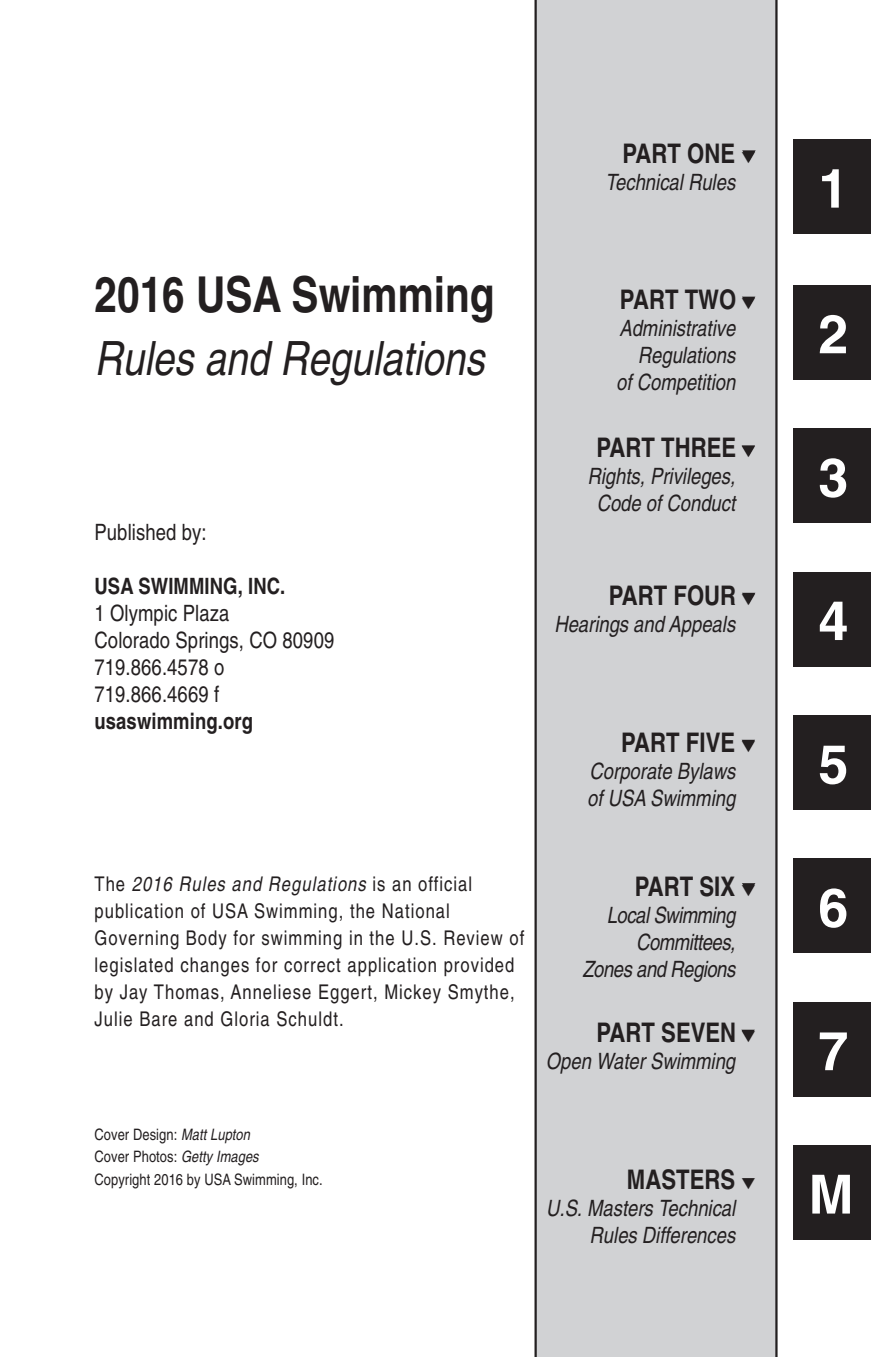
<style>
.page{position:relative;width:871px;height:1357px;background:#fff}
.page>*{position:absolute;margin:0;border:0;box-sizing:border-box;transform-origin:0 0}
.t1{font:700 54px "Helvetica";color:#fff}
.t2{font:700 condensed 49.5px "Helvetica";color:#231f20}
.t3{font:italic condensed 47.25px "Helvetica";color:#231f20}
.t4{font:700 condensed 27px "Helvetica";color:#231f20}
.t5{font:italic condensed 22.5px/27px "Helvetica";color:#231f20;text-align:center}
.t6{font:condensed 22.5px "Helvetica";letter-spacing:.005em;color:#231f20}
.t7{font:italic condensed 22.5px/27px "Helvetica";letter-spacing:-.02em;color:#231f20;text-align:right}
.t8{font:700 condensed 22.5px "Helvetica";letter-spacing:.005em;color:#231f20}
.Sub_Head{font:condensed 20.25px/27px "Helvetica";letter-spacing:.05em;color:#231f20}
.Indent_5{font:condensed 15.75px/22.5px "Helvetica";letter-spacing:.005em;color:#231f20}
.s1{font-style:italic}
</style>
<div class="page">
<div style="left:793px;top:140px;width:78px;height:94px;background:#231f20"></div>
<div style="left:793px;top:285px;width:78px;height:95px;background:#231f20"></div>
<div style="left:793px;top:428px;width:78px;height:95px;background:#231f20"></div>
<div style="left:793px;top:572px;width:78px;height:94px;background:#231f20"></div>
<div style="left:793px;top:715px;width:78px;height:95px;background:#231f20"></div>
<div style="left:793px;top:859px;width:78px;height:94px;background:#231f20"></div>
<div style="left:793px;top:1002px;width:78px;height:94px;background:#231f20"></div>
<div style="left:793px;top:1145px;width:78px;height:95px;background:#231f20"></div>
<div style="left:534px;top:0;width:243px;height:1357px;background:#d1d2d4"></div>
<svg style="left:742px;top:150px;width:13px;height:11px"></svg>
<svg style="left:742px;top:297px;width:13px;height:11px"></svg>
<svg style="left:741px;top:445px;width:14px;height:11px"></svg>
<svg style="left:742px;top:593px;width:13px;height:11px"></svg>
<svg style="left:741px;top:740px;width:14px;height:11px"></svg>
<svg style="left:742px;top:883px;width:13px;height:11px"></svg>
<svg style="left:741px;top:1030px;width:14px;height:10px"></svg>
<p class="t4" style="left:622px;top:137px;width:135px">PART ONE ▼</p>
<p class="t5" style="left:605px;top:168px;width:131px">Technical Rules</p>
<p class="t2" style="left:94px;top:264px;width:402px">2016 USA Swimming</p>
<p class="t3" style="left:94px;top:331px;width:391px">Rules and Regulations</p>
<p class="t6" style="left:94px;top:518px;width:114px">Published by:</p>
<p class="t8" style="left:94px;top:572px;width:192px">USA SWIMMING, INC.</p>
<p class="t6" style="left:94px;top:599px;width:136px">1 Olympic Plaza</p>
<p class="t6" style="left:94px;top:626px;width:241px">Colorado Springs, CO 80909</p>
<p class="t6" style="left:94px;top:653px;width:131px">719.866.4578 o</p>
<p class="t6" style="left:94px;top:680px;width:126px">719.866.4669 f</p>
<p class="t8" style="left:94px;top:707px;width:160px">usaswimming.org</p>
<p class="t4" style="left:620px;top:283px;width:137px">PART TWO ▼</p>
<p class="t5" style="left:619px;top:315px;width:117px">Administrative</p>
<p class="t5" style="left:638px;top:342px;width:99px">Regulations</p>
<p class="t5" style="left:616px;top:369px;width:120px">of Competition</p>
<p class="t4" style="left:596px;top:431px;width:161px">PART THREE ▼</p>
<p class="t5" style="left:587px;top:463px;width:149px">Rights, Privileges,<br>Code of Conduct</p>
<p class="t4" style="left:609px;top:579px;width:148px">PART FOUR ▼</p>
<p class="t5" style="left:554px;top:610px;width:182px">Hearings and Appeals</p>
<p class="t4" style="left:621px;top:726px;width:136px">PART FIVE ▼</p>
<p class="t5" style="left:587px;top:758px;width:149px;text-align:left">Corporate Bylaws of USA Swimming</p>
<p class="Sub_Head" style="left:94px;top:870px;width:431px">The <span class="s1">2016 Rules and Regulations</span> is an official publication of USA Swimming, the National Governing Body for swimming in the U.S. Review of legislated changes for correct application provided by Jay Thomas, Anneliese Eggert, Mickey Smythe, Julie Bare and Gloria Schuldt.</p>
<p class="Indent_5" style="left:94px;top:1123px;width:230px">Cover Design: <span class="s1">Matt Lupton<br></span>Cover Photos: <span class="s1">Getty Images<br></span>Copyright 2016 by USA Swimming, Inc.</p>
<p class="t4" style="left:635px;top:869px;width:122px">PART SIX ▼</p>
<p class="t7" style="left:582px;top:901px;width:154px">Local Swimming<br>Committees,<br>Zones and Regions</p>
<p class="t4" style="left:596px;top:1016px;width:161px">PART SEVEN ▼</p>
<p class="t5" style="left:546px;top:1048px;width:191px">Open Water Swimming</p>
<p class="t4" style="left:627px;top:1163px;width:130px">MASTERS ▼</p>
<p class="t5" style="left:546px;top:1194px;width:191px;text-align:right">U.S. Masters Technical<br>Rules Differences</p>
<p class="t1" style="left:818px;top:156px;width:32px">1</p>
<p class="t1" style="left:818px;top:301px;width:32px">2</p>
<p class="t1" style="left:818px;top:445px;width:32px">3</p>
<p class="t1" style="left:818px;top:588px;width:32px">4</p>
<p class="t1" style="left:818px;top:731px;width:32px">5</p>
<p class="t1" style="left:818px;top:875px;width:32px">6</p>
<p class="t1" style="left:818px;top:1018px;width:32px">7</p>
<p class="t1" style="left:808px;top:1161px;width:46px">M</p>
</div>
